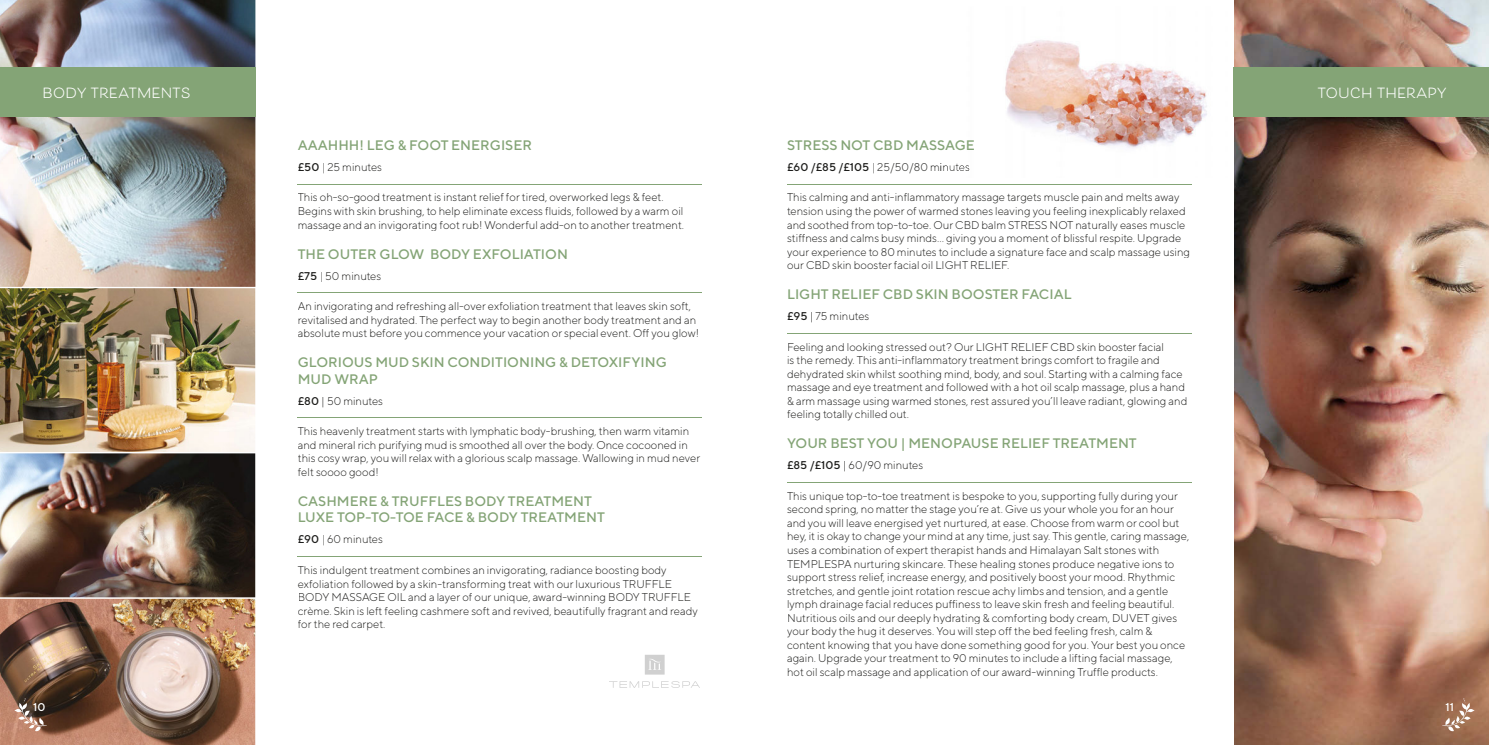
<style>
.page{position:relative;width:1489px;height:745px;background:#fff}
.page>*{position:absolute;margin:0;border:0;box-sizing:border-box;transform-origin:0 0}
.t1{font:700 16.25px "Beloved Sans";color:#fff}
.t2{font:500 13.75px/16.5px "TT Norms";color:#84a476}
.t3{font:300 11.25px/13.5px "TT Norms";color:#1d1d1b}
.t4{font:500 11.25px "TT Norms";color:#fff}
.s1{font-weight:500}
</style>
<div class="page">
<img style="left:969px;top:40px;width:238px;height:130px">
<img style="left:0;top:0;width:256px;height:287px">
<img style="left:1234px;top:0;width:254px;height:744px">
<div style="left:1233px;top:67px;width:255px;height:50px;background:#84a476"></div>
<div style="left:0;top:67px;width:255px;height:50px;background:#84a476"></div>
<img style="left:945px;top:163px;width:24px;height:8px">
<hr style="left:787px;top:184px;width:404px;height:1px;background:#84a476">
<hr style="left:787px;top:333px;width:404px;height:1px;background:#84a476">
<hr style="left:787px;top:482px;width:404px;height:1px;background:#84a476">
<hr style="left:298px;top:184px;width:404px;height:1px;background:#84a476">
<hr style="left:298px;top:292px;width:404px;height:1px;background:#84a476">
<hr style="left:298px;top:417px;width:404px;height:1px;background:#84a476">
<hr style="left:298px;top:556px;width:404px;height:1px;background:#84a476">
<svg style="left:1441px;top:698px;width:33px;height:32px"></svg>
<img style="left:0;top:288px;width:256px;height:456px">
<svg style="left:645px;top:654px;width:19px;height:20px"></svg>
<svg style="left:609px;top:681px;width:90px;height:6px"></svg>
<h1 class="t1" style="left:43px;top:83px;width:150px">BODY TREATMENTS</h1>
<h1 class="t1" style="left:1317px;top:83px;width:131px">TOUCH THERAPY</h1>
<p class="t2" style="left:298px;top:136px;width:236px">AAAHHH! LEG &amp; FOOT ENERGISER</p>
<p class="t3" style="left:298px;top:160px;width:86px"><span class="s1">£50</span> | 25 minutes</p>
<p class="t3" style="left:298px;top:190px;width:388px">This oh-so-good treatment is instant relief for tired, overworked legs &amp; feet.<br>Begins with skin brushing, to help eliminate excess fluids, followed by a warm oil massage and an invigorating foot rub! Wonderful add-on to another treatment.</p>
<p class="t2" style="left:298px;top:245px;width:272px">THE OUTER GLOW BODY EXFOLIATION</p>
<p class="t3" style="left:298px;top:268px;width:85px"><span class="s1">£75</span> | 50 minutes</p>
<p class="t3" style="left:298px;top:299px;width:403px">An invigorating and refreshing all-over exfoliation treatment that leaves skin soft, revitalised and hydrated. The perfect way to begin another body treatment and an absolute must before you commence your vacation or special event. Off you glow!</p>
<p class="t2" style="left:298px;top:353px;width:370px">GLORIOUS MUD SKIN CONDITIONING &amp; DETOXIFYING<br>MUD WRAP</p>
<p class="t3" style="left:298px;top:393px;width:87px"><span class="s1">£80</span> | 50 minutes</p>
<p class="t3" style="left:298px;top:424px;width:404px">This heavenly treatment starts with lymphatic body-brushing, then warm vitamin and mineral rich purifying mud is smoothed all over the body. Once cocooned in this cosy wrap, you will relax with a glorious scalp massage. Wallowing in mud never felt soooo good!</p>
<p class="t2" style="left:298px;top:492px;width:308px">CASHMERE &amp; TRUFFLES BODY TREATMENT<br>LUXE TOP-TO-TOE FACE &amp; BODY TREATMENT</p>
<p class="t3" style="left:298px;top:532px;width:87px"><span class="s1">£90</span> | 60 minutes</p>
<p class="t3" style="left:298px;top:562px;width:401px">This indulgent treatment combines an invigorating, radiance boosting body exfoliation followed by a skin-transforming treat with our luxurious TRUFFLE BODY MASSAGE OIL and a layer of our unique, award-winning BODY TRUFFLE crème. Skin is left feeling cashmere soft and revived, beautifully fragrant and ready for the red carpet.</p>
<p class="t2" style="left:787px;top:136px;width:189px">STRESS NOT CBD MASSAGE</p>
<p class="t3" style="left:787px;top:160px;width:184px"><span class="s1">£60 /£85 /£105</span> | 25/50/80 minutes</p>
<p class="t3" style="left:787px;top:190px;width:404px">This calming and anti-inflammatory massage targets muscle pain and melts away tension using the power of warmed stones leaving you feeling inexplicably relaxed and soothed from top-to-toe. Our CBD balm STRESS NOT naturally eases muscle stiffness and calms busy minds… giving you a moment of blissful respite. Upgrade your experience to 80 minutes to include a signature face and scalp massage using our CBD skin booster facial oil LIGHT RELIEF.</p>
<p class="t2" style="left:787px;top:285px;width:286px">LIGHT RELIEF CBD SKIN BOOSTER FACIAL</p>
<p class="t3" style="left:787px;top:309px;width:84px"><span class="s1">£95</span> | 75 minutes</p>
<p class="t3" style="left:787px;top:339px;width:402px">Feeling and looking stressed out? Our LIGHT RELIEF CBD skin booster facial<br>is the remedy. This anti-inflammatory treatment brings comfort to fragile and dehydrated skin whilst soothing mind, body, and soul. Starting with a calming face massage and eye treatment and followed with a hot oil scalp massage, plus a hand &amp; arm massage using warmed stones, rest assured you’ll leave radiant, glowing and feeling totally chilled out.</p>
<p class="t2" style="left:787px;top:434px;width:351px">YOUR BEST YOU | MENOPAUSE RELIEF TREATMENT</p>
<p class="t3" style="left:787px;top:458px;width:138px"><span class="s1">£85 /£105</span> | 60/90 minutes</p>
<p class="t3" style="left:787px;top:488px;width:404px">This unique top-to-toe treatment is bespoke to you, supporting fully during your second spring, no matter the stage you’re at. Give us your whole you for an hour and you will leave energised yet nurtured, at ease. Choose from warm or cool but hey, it is okay to change your mind at any time, just say. This gentle, caring massage, uses a combination of expert therapist hands and Himalayan Salt stones with TEMPLESPA nurturing skincare. These healing stones produce negative ions to support stress relief, increase energy, and positively boost your mood. Rhythmic stretches, and gentle joint rotation rescue achy limbs and tension, and a gentle lymph drainage facial reduces puffiness to leave skin fresh and feeling beautiful.<br>Nutritious oils and our deeply hydrating &amp; comforting body cream, DUVET gives your body the hug it deserves. You will step off the bed feeling fresh, calm &amp; content knowing that you have done something good for you. Your best you once again. Upgrade your treatment to 90 minutes to include a lifting facial massage, hot oil scalp massage and application of our award-winning Truffle products.</p>
<p class="t4" style="left:33px;top:699px;width:14px">10</p>
<p class="t4" style="left:1445px;top:699px;width:10px">11</p>
</div>
